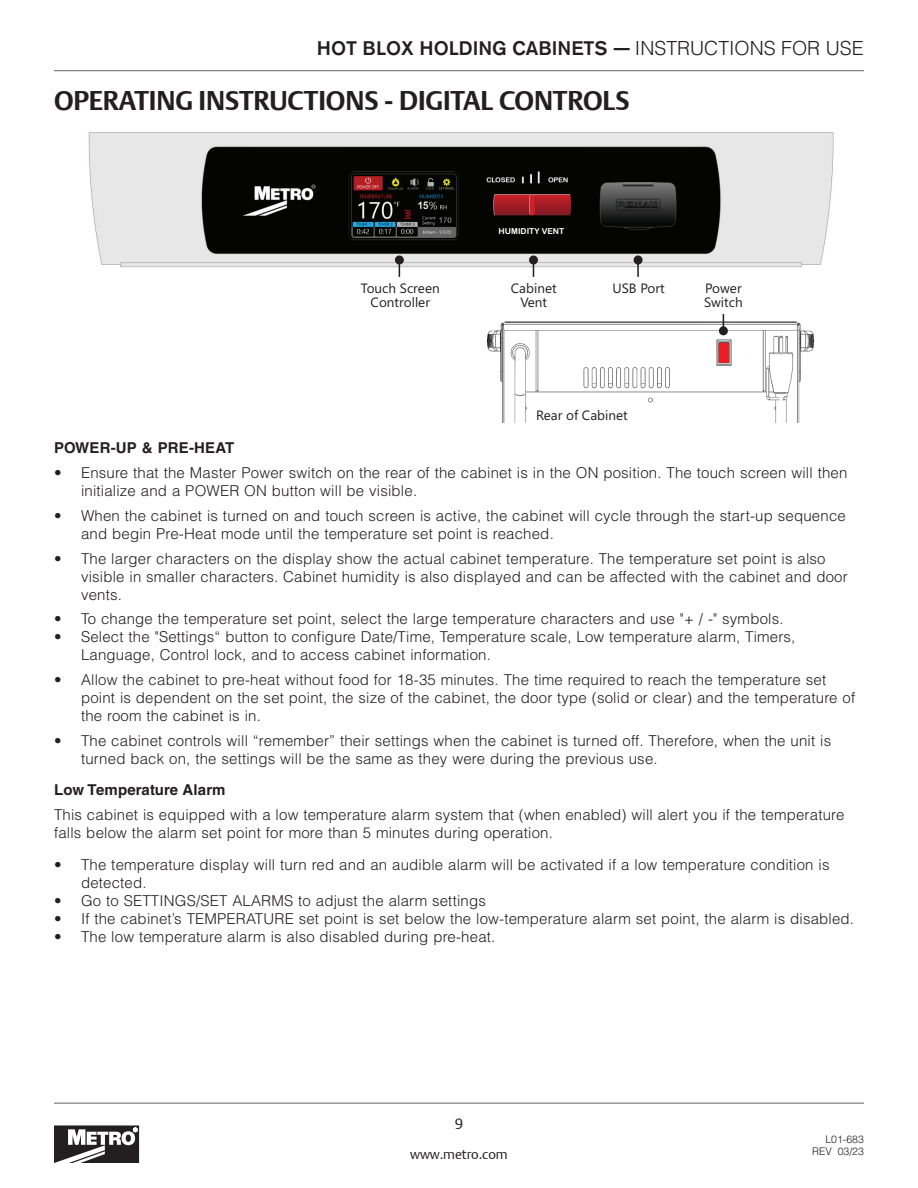
<style>
.page{position:relative;width:918px;height:1188px;background:#fff}
.page>*{position:absolute;margin:0;border:0;box-sizing:border-box;transform-origin:0 0}
.headline{font:700 27px "DTL Argo T";letter-spacing:-.005em;color:#231f20}
.t1{font:500 19.5px "Akzidenz Grotesk BQ";color:#231f20}
.BODY{font:300 15px/18px "Helvetica LT Std";letter-spacing:.01em;color:#231f20}
.BODY-2{font:700 15px "Helvetica LT Std";letter-spacing:.01em;color:#231f20}
.t2{font:15px "DTL Argo T Light";color:#231f20}
.t3{font:13.5px/13.8px "Segoe UI";color:#231f20;text-align:center}
.t4{font:13.5px "DTL Argo T Light";letter-spacing:-.01em;color:#231f20}
.t5{font:300 10.5px "Helvetica LT Pro";color:#231f20}
.t6{font:10.5px "Arial Rounded MT Bold";color:#fff;scale:.86 1}
.t7{font:8.25px "Arial Rounded MT Bold";color:#fff}
.s1{font-family:"Helvetica LT Pro";font-weight:300}
</style>
<div class="page">
<hr style="left:54px;top:70px;width:810px;height:1px;background:#636366">
<hr style="left:54px;top:1103px;width:810px;height:1px;background:#636366">
<svg style="left:54px;top:1125px;width:85px;height:38px"></svg>
<img style="left:88px;top:132px;width:746px;height:136px">
<svg style="left:395px;top:256px;width:9px;height:21px"></svg>
<svg style="left:529px;top:256px;width:9px;height:21px"></svg>
<svg style="left:634px;top:256px;width:9px;height:21px"></svg>
<img style="left:487px;top:321px;width:328px;height:102px">
<div style="left:719px;top:343px;width:9px;height:20px;background:#ee1d23"></div>
<svg style="left:719px;top:314px;width:9px;height:21px"></svg>
<div style="left:496px;top:227px;width:70px;height:10px;background:#040503"></div>
<div style="left:416px;top:201px;width:12px;height:10px;background:#040503"></div>
<p class="t1" style="left:317px;top:36px;width:548px">HOT BLOX HOLDING CABINETS — <span class="s1">INSTRUCTIONS FOR USE</span></p>
<p class="headline" style="left:54px;top:84px;width:577px">OPERATING INSTRUCTIONS - DIGITAL CONTROLS</p>
<p class="t6" style="left:418px;top:199px;width:14px">15</p>
<p class="t7" style="left:499px;top:226px;width:67px">HUMIDITY VENT</p>
<p class="t3" style="left:361px;top:281px;width:80px">Touch Screen<br>Controller</p>
<p class="t3" style="left:511px;top:281px;width:47px">Cabinet<br>Vent</p>
<p class="t3" style="left:613px;top:281px;width:54px">USB Port</p>
<p class="t3" style="left:704px;top:281px;width:40px;text-align:left">Power<br>Switch</p>
<p class="t3" style="left:536px;top:407px;width:93px">Rear of Cabinet</p>
<p class="BODY-2" style="left:54px;top:439px;width:182px">POWER-UP &amp; PRE-HEAT</p>
<p class="BODY" style="left:81px;top:464px;width:768px;text-indent:-27px">• Ensure that the Master Power switch on the rear of the cabinet is in the ON position. The touch screen will then initialize and a POWER ON button will be visible.</p>
<p class="BODY" style="left:81px;top:506px;width:766px;text-indent:-27px">• When the cabinet is turned on and touch screen is active, the cabinet will cycle through the start-up sequence and begin Pre-Heat mode until the temperature set point is reached.</p>
<p class="BODY" style="left:81px;top:549px;width:768px;text-indent:-27px">• The larger characters on the display show the actual cabinet temperature. The temperature set point is also visible in smaller characters. Cabinet humidity is also displayed and can be affected with the cabinet and door vents.</p>
<p class="BODY" style="left:54px;top:610px;width:731px">• To change the temperature set point, select the large temperature characters and use "+ / -" symbols.</p>
<p class="BODY" style="left:81px;top:628px;width:716px;text-indent:-27px">• Select the "Settings“ button to configure Date/Time, Temperature scale, Low temperature alarm, Timers,<br>Language, Control lock, and to access cabinet information.</p>
<p class="BODY" style="left:81px;top:671px;width:776px;text-indent:-27px">• Allow the cabinet to pre-heat without food for 18-35 minutes. The time required to reach the temperature set point is dependent on the set point, the size of the cabinet, the door type (solid or clear) and the temperature of the room the cabinet is in.</p>
<p class="BODY" style="left:81px;top:731px;width:752px;text-indent:-27px">• The cabinet controls will “remember” their settings when the cabinet is turned off. Therefore, when the unit is turned back on, the settings will be the same as they were during the previous use.</p>
<p class="BODY-2" style="left:54px;top:781px;width:173px">Low Temperature Alarm</p>
<p class="BODY" style="left:54px;top:806px;width:792px">This cabinet is equipped with a low temperature alarm system that (when enabled) will alert you if the temperature falls below the alarm set point for more than 5 minutes during operation.</p>
<p class="BODY" style="left:81px;top:855px;width:750px;text-indent:-27px">• The temperature display will turn red and an audible alarm will be activated if a low temperature condition is detected.</p>
<p class="BODY" style="left:54px;top:891px;width:433px">• Go to SETTINGS/SET ALARMS to adjust the alarm settings</p>
<p class="BODY" style="left:54px;top:909px;width:802px">• If the cabinet’s TEMPERATURE set point is set below the low-temperature alarm set point, the alarm is disabled.</p>
<p class="BODY" style="left:54px;top:927px;width:443px">• The low temperature alarm is also disabled during pre-heat.</p>
<p class="t2" style="left:455px;top:1115px;width:10px">9</p>
<p class="t4" style="left:410px;top:1146px;width:99px">www.metro.com</p>
<p class="t5" style="left:825px;top:1132px;width:40px">L01-683</p>
<p class="t5" style="left:812px;top:1145px;width:53px">REV 03/23</p>
</div>
